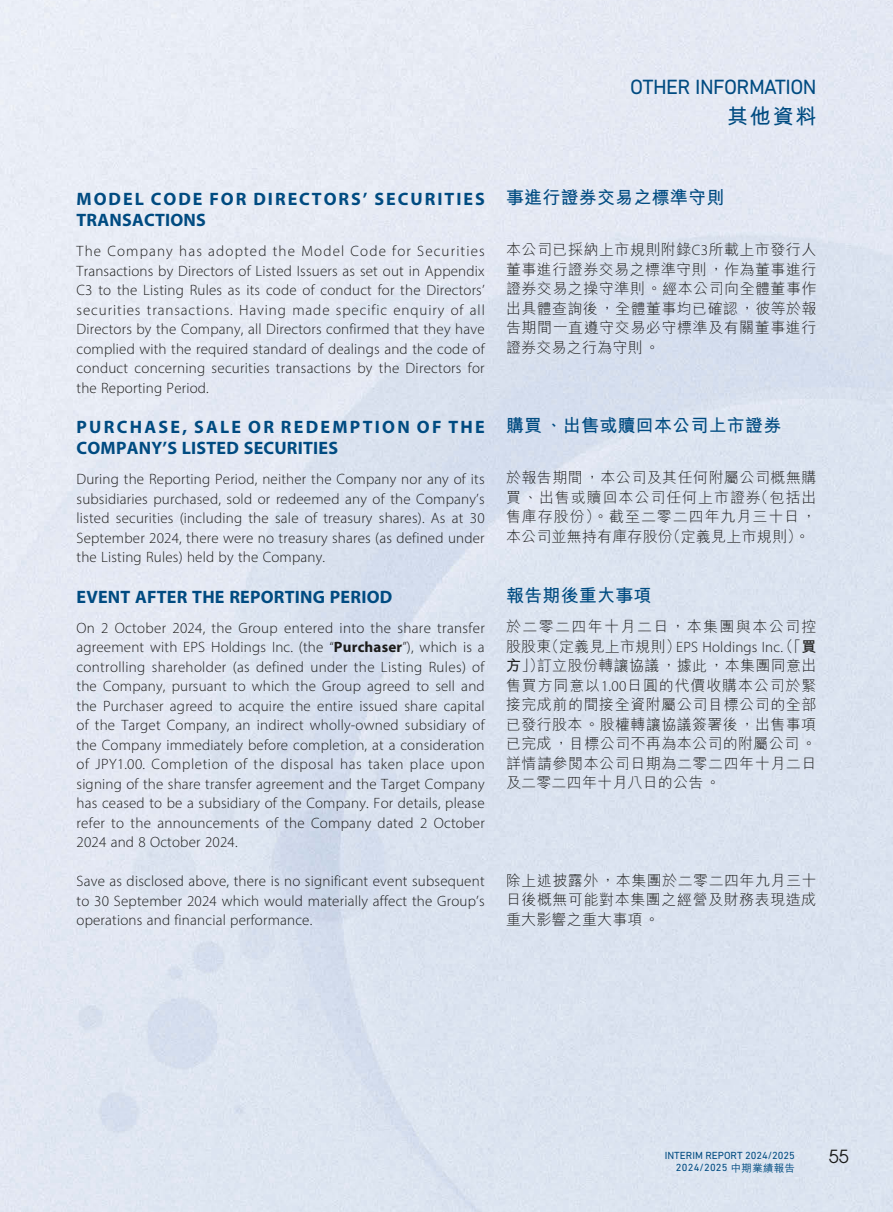
<style>
.page{position:relative;width:893px;height:1212px;background:#fff}
.page>*{position:absolute;margin:0;border:0;box-sizing:border-box;transform-origin:0 0}
.t1{font:21px "DIN Next LT Pro";letter-spacing:-.03em;color:#004b81}
.t2{font:700 21px "M Hei HK";color:#004b81}
.t3{font:700 18px/21px "Myriad Pro";letter-spacing:.125em;color:#004b81}
.t4{font:700 18px/21px "Myriad Pro";letter-spacing:.11em;color:#004b81}
.t5{font:700 18px "M Hei HK";letter-spacing:.01em;color:#004b81}
.t6{font:700 18px "Myriad Pro";letter-spacing:.01em;color:#004b81}
.t7{font:18px "ITC Avant Garde Pro";color:#1c1c1b}
.t8{font:300 15px/19.5px "Myriad Pro";letter-spacing:.015em;color:#1c1c1b;text-align:justify}
.t9{font:300 15px/19.5px "M Hei HK";letter-spacing:.035em;color:#1c1c1b;text-align:justify}
.t10{font:300 15px "M Hei HK";letter-spacing:.09em;color:#1c1c1b}
.t11{font:10.5px/12.6px "DIN Next LT Pro";color:#004b81;text-align:right}
.s1{font-weight:700}
.s2{font-family:"Myriad Pro"}
.s3{font-family:"M Hei HK"}
.s4{font-family:"M Hei HK";font-weight:700}
.s5{font-family:"M Hei HK";font-weight:500}
</style>
<div class="page">
<h1 class="t1" style="left:630px;top:75px;width:188px">OTHER INFORMATION</h1>
<h1 class="t2" style="left:727px;top:101px;width:91px">其他資料</h1>
<p class="t4" style="left:77px;top:188px;width:410px">MODEL CODE FOR DIRECTORS’ SECURITIES<br>TRANSACTIONS</p>
<p class="t8" style="left:77px;top:241px;width:410px">The Company has adopted the Model Code for Securities Transactions by Directors of Listed Issuers as set out in Appendix C3 to the Listing Rules as its code of conduct for the Directors’ securities transactions. Having made specific enquiry of all Directors by the Company, all Directors confirmed that they have complied with the required standard of dealings and the code of conduct concerning securities transactions by the Directors for the Reporting Period.</p>
<p class="t3" style="left:77px;top:416px;width:410px">PURCHASE, SALE OR REDEMPTION OF THE<br>COMPANY’S LISTED SECURITIES</p>
<p class="t8" style="left:77px;top:469px;width:410px">During the Reporting Period, neither the Company nor any of its subsidiaries purchased, sold or redeemed any of the Company’s listed securities (including the sale of treasury shares). As at 30<br>September 2024, there were no treasury shares (as defined under the Listing Rules) held by the Company.</p>
<p class="t6" style="left:77px;top:585px;width:317px">EVENT AFTER THE REPORTING PERIOD</p>
<p class="t8" style="left:77px;top:618px;width:410px">On 2 October 2024, the Group entered into the share transfer agreement with EPS Holdings Inc. (the “<span class="s1">Purchaser</span>”), which is a controlling shareholder (as defined under the Listing Rules) of the Company, pursuant to which the Group agreed to sell and the Purchaser agreed to acquire the entire issued share capital of the Target Company, an indirect wholly-owned subsidiary of the Company immediately before completion, at a consideration of JPY1.00. Completion of the disposal has taken place upon signing of the share transfer agreement and the Target Company has ceased to be a subsidiary of the Company. For details, please refer to the announcements of the Company dated 2 October 2024 and 8 October 2024.</p>
<p class="t8" style="left:77px;top:871px;width:410px">Save as disclosed above, there is no significant event subsequent to 30 September 2024 which would materially affect the Group’s operations and financial performance.</p>
<p class="t5" style="left:506px;top:184px;width:220px">事進行證券交易之標準守則</p>
<p class="t9" style="left:506px;top:240px;width:312px">本公司已採納上市規則附錄<span class="s2">C3</span>所載上市發行人董事進行證券交易之標準守則，作為董事進行證券交易之操守準則。經本公司向全體董事作出具體查詢後，全體董事均已確認，彼等於報告期間一直遵守交易必守標準及有關董事進行證券交易之行為守則。</p>
<p class="t5" style="left:506px;top:413px;width:277px">購買、出售或贖回本公司上市證券</p>
<p class="t9" style="left:506px;top:468px;width:312px">於報告期間，本公司及其任何附屬公司概無購買、出售或贖回本公司任何上市證券（包括出售庫存股份）。截至二零二四年九月三十日，本公司並無持有庫存股份（定義見上市規則）。</p>
<p class="t5" style="left:506px;top:582px;width:147px">報告期後重大事項</p>
<p class="t10" style="left:506px;top:616px;width:312px">於二零二四年十月二日，本集團與本公司控</p>
<p class="t8" style="left:506px;top:637px;width:312px"><span class="s3">股股東（定義見上市規則）</span>EPS Holdings Inc.<span class="s3">（「</span><span class="s4">買</span></p>
<p class="t9" style="left:506px;top:655px;width:312px"><span class="s1">方</span>」）訂立股份轉讓協議，據此，本集團同意出售買方同意以<span class="s2">1.00</span>日圓的代價收購本公司於緊接完成前的間接全資附屬公司目標公司的全部已發行股本。股權轉讓協議簽署後，出售事項已完成，目標公司不再為本公司的附屬公司。詳情請參閱本公司日期為二零二四年十月二日及二零二四年十月八日的公告。</p>
<p class="t9" style="left:506px;top:870px;width:312px">除上述披露外，本集團於二零二四年九月三十日後概無可能對本集團之經營及財務表現造成重大影響之重大事項。</p>
<p class="t11" style="left:665px;top:1148px;width:132px">INTERIM REPORT 2024/2025<br>2024/2025 <span class="s5">中期業績報告</span></p>
<p class="t7" style="left:829px;top:1145px;width:21px">55</p>
</div>
